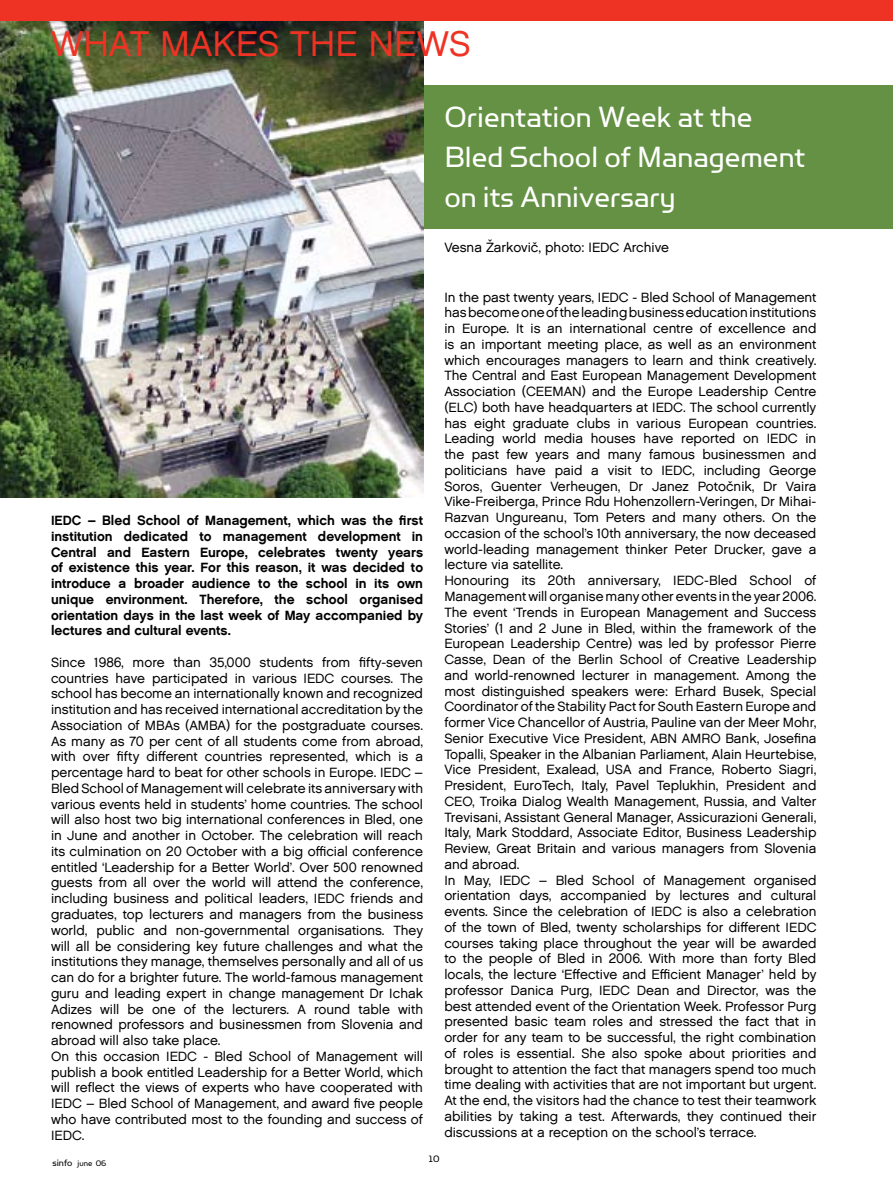
<style>
.page{position:relative;width:893px;height:1191px;background:#fff}
.page>*{position:absolute;margin:0;border:0;box-sizing:border-box;transform-origin:0 0}
.t1{font:36px "Chalet TT London Nineteen Sixty";color:#ee3224}
.t2{font:33px/39.6px "Simian Display Orangutan Alt";color:#fff}
.t3{font:13.5px/15.8px "Chalet TT London Nineteen Sixty";color:#000}
.t4{font:13.5px/15.8px "Chalet TT New York Nineteen Sixty";color:#000;text-align:justify}
.t5{font:10.5px "Simian Display Orangutan";color:#000}
.t6{font:9px "Simian Display Orangutan";color:#000}
.s1{font-size:10.5px}
</style>
<div class="page">
<div style="left:409px;top:85px;width:484px;height:144px;background:#649143"></div>
<img style="left:0;top:21px;width:423px;height:476px">
<div style="left:0;top:0;width:893px;height:21px;background:#ee3224"></div>
<h1 class="t1" style="left:51px;top:21px;width:421px">WHAT MAKES THE NEWS</h1>
<p class="t4" style="left:51px;top:512px;width:374px">IEDC – Bled School of Management, which was the first institution dedicated to management development in Central and Eastern Europe, celebrates twenty years of existence this year. For this reason, it was decided to introduce a broader audience to the school in its own unique environment. Therefore, the school organised orientation days in the last week of May accompanied by lectures and cultural events.</p>
<p class="t3" style="left:51px;top:654px;width:374px">Since 1986, more than 35,000 students from fifty-seven countries have participated in various IEDC courses. The school has become an internationally known and recognized institution and has received international accreditation by the Association of MBAs (AMBA) for the postgraduate courses.<br>As many as 70 per cent of all students come from abroad, with over fifty different countries represented, which is a percentage hard to beat for other schools in Europe. IEDC – Bled School of Management will celebrate its anniversary with various events held in students’ home countries. The school will also host two big international conferences in Bled, one in June and another in October. The celebration will reach its culmination on 20 October with a big official conference entitled ‘Leadership for a Better World’. Over 500 renowned guests from all over the world will attend the conference, including business and political leaders, IEDC friends and graduates, top lecturers and managers from the business world, public and non-governmental organisations. They will all be considering key future challenges and what the institutions they manage, themselves personally and all of us can do for a brighter future. The world-famous management guru and leading expert in change management Dr Ichak Adizes will be one of the lecturers. A round table with renowned professors and businessmen from Slovenia and abroad will also take place.<br>On this occasion IEDC - Bled School of Management will publish a book entitled Leadership for a Better World, which will reflect the views of experts who have cooperated with IEDC – Bled School of Management, and award five people who have contributed most to the founding and success of IEDC.</p>
<h2 class="t2" style="left:444px;top:98px;width:362px">Orientation Week at the<br>Bled School of Management on its Anniversary</h2>
<p class="t3" style="left:444px;top:239px;width:226px">Vesna Žarkovič, photo: IEDC Archive</p>
<p class="t3" style="left:444px;top:289px;width:374px">In the past twenty years, IEDC - Bled School of Management has become one of the leading business education institutions in Europe. It is an international centre of excellence and is an important meeting place, as well as an environment which encourages managers to learn and think creatively.<br>The Central and East European Management Development Association (CEEMAN) and the Europe Leadership Centre (ELC) both have headquarters at IEDC. The school currently has eight graduate clubs in various European countries.<br>Leading world media houses have reported on IEDC in the past few years and many famous businessmen and politicians have paid a visit to IEDC, including George Soros, Guenter Verheugen, Dr Janez Potočnik, Dr Vaira Vike-Freiberga, Prince Rdu Hohenzollern-Veringen, Dr Mihai-Razvan Ungureanu, Tom Peters and many others. On the occasion of the school’s 10th anniversary, the now deceased world-leading management thinker Peter Drucker, gave a lecture via satellite.<br>Honouring its 20th anniversary, IEDC-Bled School of Management will organise many other events in the year 2006.<br>The event ‘Trends in European Management and Success Stories’ (1 and 2 June in Bled, within the framework of the European Leadership Centre) was led by professor Pierre Casse, Dean of the Berlin School of Creative Leadership and world-renowned lecturer in management. Among the most distinguished speakers were: Erhard Busek, Special Coordinator of the Stability Pact for South Eastern Europe and former Vice Chancellor of Austria, Pauline van der Meer Mohr, Senior Executive Vice President, ABN AMRO Bank, Josefina Topalli, Speaker in the Albanian Parliament, Alain Heurtebise, Vice President, Exalead, USA and France, Roberto Siagri, President, EuroTech, Italy, Pavel Teplukhin, President and CEO, Troika Dialog Wealth Management, Russia, and Valter Trevisani, Assistant General Manager, Assicurazioni Generali, Italy, Mark Stoddard, Associate Editor, Business Leadership Review, Great Britain and various managers from Slovenia and abroad.<br>In May, IEDC – Bled School of Management organised orientation days, accompanied by lectures and cultural events. Since the celebration of IEDC is also a celebration of the town of Bled, twenty scholarships for different IEDC courses taking place throughout the year will be awarded to the people of Bled in 2006. With more than forty Bled locals, the lecture ‘Effective and Efficient Manager’ held by professor Danica Purg, IEDC Dean and Director, was the best attended event of the Orientation Week. Professor Purg presented basic team roles and stressed the fact that in order for any team to be successful, the right combination of roles is essential. She also spoke about priorities and brought to attention the fact that managers spend too much time dealing with activities that are not important but urgent.<br>At the end, the visitors had the chance to test their teamwork abilities by taking a test. Afterwards, they continued their discussions at a reception on the school’s terrace.</p>
<p class="t6" style="left:53px;top:1158px;width:55px"><span class="s1">sinfo</span> june 06</p>
<p class="t5" style="left:429px;top:1153px;width:12px">10</p>
</div>
